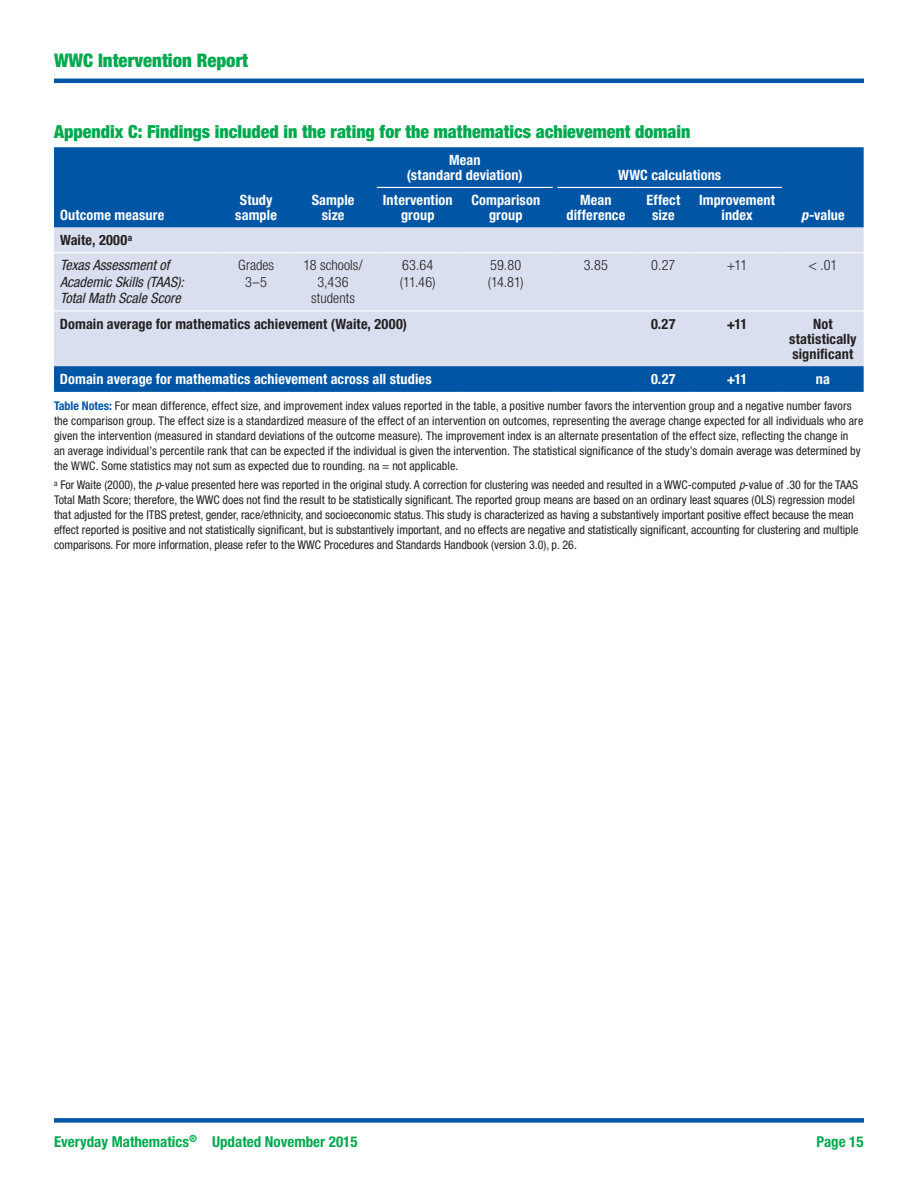
<style>
.page{position:relative;width:918px;height:1188px;background:#fff}
.page>*{position:absolute;margin:0;border:0;box-sizing:border-box;transform-origin:0 0}
.t1{font:900 condensed 18.75px "Helvetica Neue LT Std";color:#00a94e}
.Appendix_table_tit{font:900 condensed 18px "Helvetica Neue LT Std";color:#00a94e}
.t2{font:700 condensed 15px "Helvetica Neue LT Std";color:#00a94e}
.Table_sub_head-cen{font:700 condensed 14.25px/15px "Helvetica Neue LT Std";letter-spacing:.01em;color:#fff;text-align:center}
.Table_sub_head_whi{font:700 condensed 14.25px "Helvetica Neue LT Std";letter-spacing:.01em;color:#fff}
.Table_body_text-ce{font:300 condensed 14.25px/16.5px "Helvetica Neue LT Std";letter-spacing:.005em;color:#231f20;text-align:center}
.Table_sub_head-bla{font:700 condensed 14.25px "Helvetica Neue LT Std";letter-spacing:.01em;color:#231f20}
.t3{font:italic condensed 14.25px/16.5px "Helvetica Neue LT Std";color:#231f20}
.Table_body_text-ce-2{font:700 condensed 14.25px/15px "Helvetica Neue LT Std";letter-spacing:.01em;color:#231f20;text-align:center}
.table_footnote{font:condensed 12px/15px "Helvetica Neue LT Std";color:#231f20}
.Table_note{font:condensed 12px/15px "Helvetica Neue LT Std";letter-spacing:.01em;color:#231f20}
.table_footnote-2{font:condensed 7.95px "Helvetica Neue LT Std";color:#231f20}
.s1{font-style:italic}
.s2{font-weight:700;color:#0155a5}
</style>
<div class="page">
<div style="left:54px;top:1118px;width:810px;height:5px;background:#0155a5"></div>
<hr style="left:54px;top:79px;width:810px;height:4px;background:#0155a5">
<div style="left:54px;top:147px;width:810px;height:244px;background:#0155a5"></div>
<div style="left:54px;top:228px;width:810px;height:138px;background:#d9dfef"></div>
<hr style="left:377px;top:187px;width:82px;height:1px;background:#fff">
<hr style="left:459px;top:187px;width:94px;height:1px;background:#fff">
<hr style="left:557px;top:187px;width:78px;height:1px;background:#fff">
<hr style="left:635px;top:187px;width:57px;height:1px;background:#fff">
<hr style="left:692px;top:187px;width:90px;height:1px;background:#fff">
<hr style="left:54px;top:310px;width:169px;height:1px;background:#fff">
<hr style="left:223px;top:310px;width:66px;height:1px;background:#fff">
<hr style="left:289px;top:310px;width:88px;height:1px;background:#fff">
<hr style="left:377px;top:310px;width:82px;height:1px;background:#fff">
<hr style="left:459px;top:310px;width:94px;height:1px;background:#fff">
<hr style="left:557px;top:310px;width:78px;height:1px;background:#fff">
<hr style="left:635px;top:310px;width:57px;height:1px;background:#fff">
<hr style="left:692px;top:310px;width:90px;height:1px;background:#fff">
<hr style="left:782px;top:310px;width:82px;height:1px;background:#fff">
<hr style="left:54px;top:391px;width:169px;height:1px;background:#0155a5">
<hr style="left:223px;top:391px;width:66px;height:1px;background:#0155a5">
<hr style="left:289px;top:391px;width:88px;height:1px;background:#0155a5">
<hr style="left:377px;top:391px;width:82px;height:1px;background:#0155a5">
<hr style="left:459px;top:391px;width:94px;height:1px;background:#0155a5">
<hr style="left:557px;top:391px;width:78px;height:1px;background:#0155a5">
<hr style="left:635px;top:391px;width:57px;height:1px;background:#0155a5">
<hr style="left:692px;top:391px;width:90px;height:1px;background:#0155a5">
<hr style="left:782px;top:391px;width:82px;height:1px;background:#0155a5">
<hr style="left:54px;top:252px;width:169px;height:1px;background:#fff">
<hr style="left:223px;top:252px;width:66px;height:1px;background:#fff">
<hr style="left:289px;top:252px;width:88px;height:1px;background:#fff">
<hr style="left:377px;top:252px;width:82px;height:1px;background:#fff">
<hr style="left:459px;top:252px;width:94px;height:1px;background:#fff">
<hr style="left:557px;top:252px;width:78px;height:1px;background:#fff">
<hr style="left:635px;top:252px;width:57px;height:1px;background:#fff">
<hr style="left:692px;top:252px;width:90px;height:1px;background:#fff">
<hr style="left:782px;top:252px;width:82px;height:1px;background:#fff">
<h1 class="t1" style="left:54px;top:49px;width:196px">WWC Intervention Report</h1>
<p class="Appendix_table_tit" style="left:54px;top:121px;width:638px">Appendix C: Findings included in the rating for the mathematics achievement domain</p>
<p class="Table_sub_head_whi" style="left:449px;top:151px;width:33px">Mean</p>
<p class="Table_sub_head-cen" style="left:407px;top:167px;width:117px">(standard deviation)</p>
<p class="Table_sub_head-cen" style="left:618px;top:167px;width:105px">WWC calculations</p>
<p class="Table_sub_head_whi" style="left:60px;top:206px;width:106px">Outcome measure</p>
<p class="Table_sub_head-cen" style="left:235px;top:192px;width:43px">Study sample</p>
<p class="Table_sub_head-cen" style="left:312px;top:192px;width:44px">Sample size</p>
<p class="Table_sub_head-cen" style="left:383px;top:192px;width:71px">Intervention group</p>
<p class="Table_sub_head-cen" style="left:471px;top:192px;width:70px">Comparison group</p>
<p class="Table_sub_head-cen" style="left:567px;top:192px;width:60px">Mean difference</p>
<p class="Table_sub_head-cen" style="left:646px;top:192px;width:35px">Effect size</p>
<p class="Table_sub_head-cen" style="left:699px;top:192px;width:77px">Improvement index</p>
<p class="Table_sub_head_whi" style="left:801px;top:206px;width:45px"><span class="s1">p</span>-value</p>
<p class="Table_sub_head-bla" style="left:60px;top:232px;width:74px">Waite, 2000<sup>a</sup></p>
<p class="t3" style="left:60px;top:257px;width:126px">Texas Assessment of<br>Academic Skills (TAAS):<br>Total Math Scale Score</p>
<p class="Table_body_text-ce" style="left:238px;top:257px;width:37px">Grades<br>3–5</p>
<p class="Table_body_text-ce" style="left:304px;top:257px;width:61px">18 schools/</p>
<p class="Table_body_text-ce" style="left:311px;top:274px;width:45px">3,436 students</p>
<p class="Table_body_text-ce" style="left:402px;top:257px;width:33px">63.64</p>
<p class="Table_body_text-ce" style="left:400px;top:274px;width:37px">(11.46)</p>
<p class="Table_body_text-ce" style="left:490px;top:257px;width:33px">59.80</p>
<p class="Table_body_text-ce" style="left:488px;top:274px;width:37px">(14.81)</p>
<p class="Table_body_text-ce" style="left:584px;top:257px;width:26px">3.85</p>
<p class="Table_body_text-ce" style="left:651px;top:257px;width:26px">0.27</p>
<p class="Table_body_text-ce" style="left:727px;top:257px;width:22px">+11</p>
<p class="Table_body_text-ce" style="left:808px;top:257px;width:30px">&lt; .01</p>
<p class="Table_sub_head-bla" style="left:60px;top:315px;width:349px">Domain average for mathematics achievement (Waite, 2000)</p>
<p class="Table_body_text-ce-2" style="left:651px;top:316px;width:26px">0.27</p>
<p class="Table_body_text-ce-2" style="left:727px;top:316px;width:22px">+11</p>
<p class="Table_body_text-ce-2" style="left:789px;top:316px;width:69px">Not statistically significant</p>
<p class="Table_sub_head_whi" style="left:60px;top:370px;width:373px">Domain average for mathematics achievement across all studies</p>
<p class="Table_sub_head_whi" style="left:651px;top:370px;width:26px">0.27</p>
<p class="Table_sub_head_whi" style="left:727px;top:370px;width:22px">+11</p>
<p class="Table_sub_head_whi" style="left:816px;top:370px;width:16px">na</p>
<p class="table_footnote" style="left:54px;top:398px;width:799px"><span class="s2">Table Notes:</span> For mean difference, effect size, and improvement index values reported in the table, a positive number favors the intervention group and a negative number favors</p>
<p class="Table_note" style="left:54px;top:413px;width:811px">the comparison group. The effect size is a standardized measure of the effect of an intervention on outcomes, representing the average change expected for all individuals who are given the intervention (measured in standard deviations of the outcome measure). The improvement index is an alternate presentation of the effect size, reflecting the change in<br>an average individual’s percentile rank that can be expected if the individual is given the intervention. The statistical significance of the study’s domain average was determined by the WWC. Some statistics may not sum as expected due to rounding. na = not applicable.</p>
<p class="table_footnote-2" style="left:54px;top:478px;width:5px">a</p>
<p class="table_footnote" style="left:60px;top:478px;width:799px">For Waite (2000), the <span class="s1">p</span>-value presented here was reported in the original study. A correction for clustering was needed and resulted in a WWC-computed <span class="s1">p</span>-value of .30 for the TAAS</p>
<p class="table_footnote" style="left:54px;top:493px;width:806px">Total Math Score; therefore, the WWC does not find the result to be statistically significant. The reported group means are based on an ordinary least squares (OLS) regression model that adjusted for the ITBS pretest, gender, race/ethnicity, and socioeconomic status. This study is characterized as having a substantively important positive effect because the mean effect reported is positive and not statistically significant, but is substantively important, and no effects are negative and statistically significant, accounting for clustering and multiple comparisons. For more information, please refer to the WWC Procedures and Standards Handbook (version 3.0), p. 26.</p>
<p class="t2" style="left:54px;top:1132px;width:305px">Everyday Mathematics<sup>®</sup> Updated November 2015</p>
<p class="t2" style="left:817px;top:1132px;width:49px">Page 15</p>
</div>
